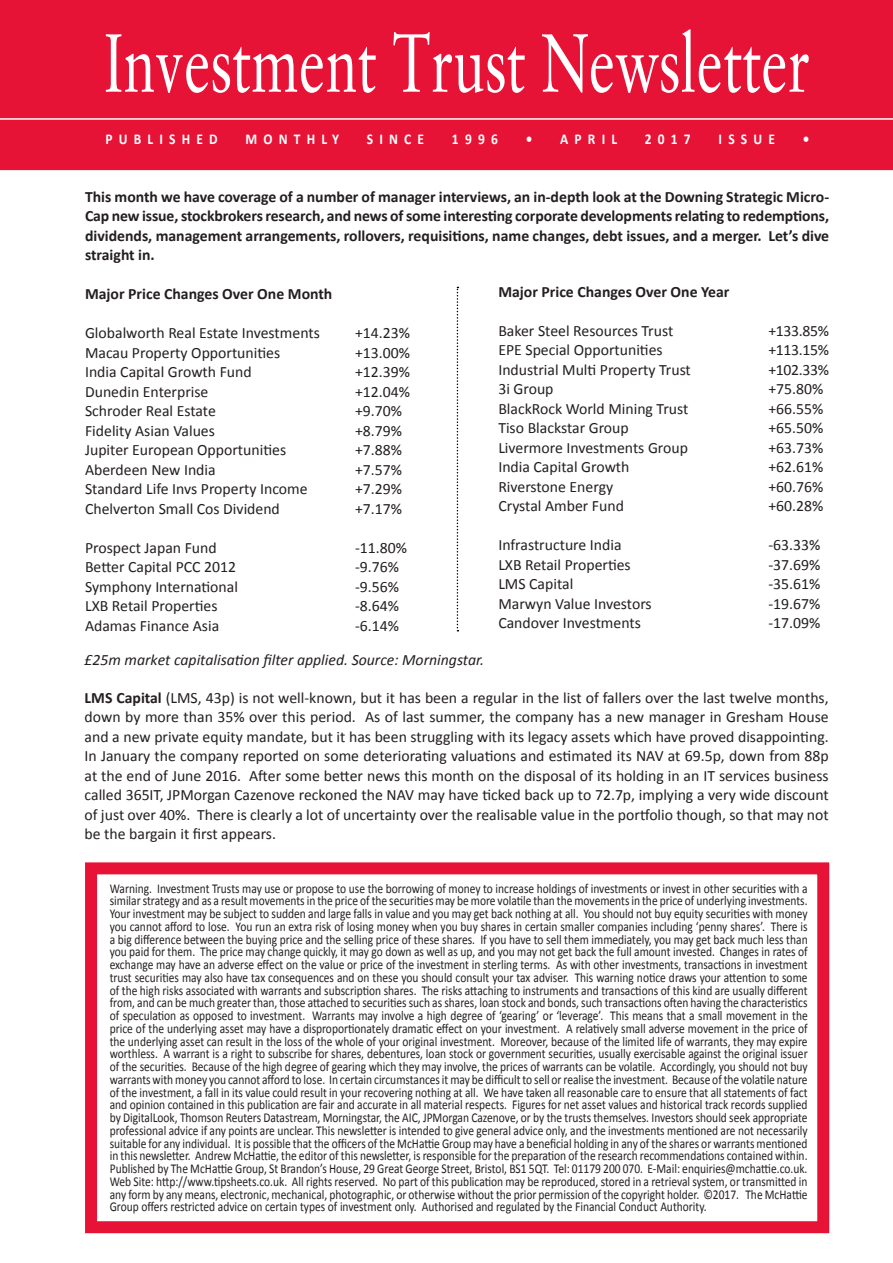
<style>
.page{position:relative;width:893px;height:1263px;background:#fff}
.page>*{position:absolute;margin:0;border:0;box-sizing:border-box;transform-origin:0 0}
.t1{font:82.5px "Classical Garamond BT";color:#fff;scale:.7 1}
.t2{font:15.75px/19.5px "Calibri";color:#241f1f;text-align:justify}
.t3{font:700 15.75px/19.5px "Calibri";color:#241f1f;text-align:justify}
.t4{font:italic 15.75px "Calibri";color:#241f1f}
.t5{font:700 15px "Calibri";letter-spacing:.455em;color:#fff;scale:.9 1}
.t6{font:13.5px/12.8px "Calibri";color:#241f1f;text-align:justify;scale:.85 1}
.s1{font-weight:700}
</style>
<div class="page">
<div style="left:0;top:0;width:893px;height:170px;background:#e71337"></div>
<div style="left:0;top:119px;width:893px;height:12px;background:#e71337"></div>
<hr style="left:0;top:118px;width:893px;height:2px;background:#fff">
<div style="left:85px;top:862px;width:744px;height:371px;border:12px solid #e71337"></div>
<svg style="left:457px;top:287px;width:1px;height:344px"></svg>
<h1 class="t1" style="left:104px;top:12px;width:1011px">Investment Trust Newsletter</h1>
<p class="t5" style="left:105px;top:130px;width:126px">PUBLISHED</p>
<p class="t5" style="left:245px;top:130px;width:106px">MONTHLY</p>
<p class="t5" style="left:367px;top:130px;width:65px">SINCE</p>
<p class="t5" style="left:452px;top:130px;width:52px">1996</p>
<p class="t5" style="left:526px;top:130px;width:103px">• APRIL</p>
<p class="t5" style="left:645px;top:130px;width:53px">2017</p>
<p class="t5" style="left:719px;top:130px;width:64px">ISSUE</p>
<p class="t5" style="left:803px;top:130px;width:9px">•</p>
<p class="t3" style="left:85px;top:187px;width:746px">This month we have coverage of a number of manager interviews, an in-depth look at the Downing Strategic Micro-Cap new issue, stockbrokers research, and news of some interesting corporate developments relating to redemptions, dividends, management arrangements, rollovers, requisitions, name changes, debt issues, and a merger. Let’s dive straight in.</p>
<p class="t3" style="left:85px;top:284px;width:249px">Major Price Changes Over One Month</p>
<p class="t2" style="left:85px;top:323px;width:236px">Globalworth Real Estate Investments</p>
<p class="t2" style="left:355px;top:323px;width:57px">+14.23%</p>
<p class="t2" style="left:85px;top:343px;width:197px">Macau Property Opportunities</p>
<p class="t2" style="left:355px;top:343px;width:57px">+13.00%</p>
<p class="t2" style="left:85px;top:362px;width:168px">India Capital Growth Fund</p>
<p class="t2" style="left:355px;top:362px;width:57px">+12.39%</p>
<p class="t2" style="left:85px;top:382px;width:125px">Dunedin Enterprise</p>
<p class="t2" style="left:355px;top:382px;width:57px">+12.04%</p>
<p class="t2" style="left:85px;top:401px;width:132px">Schroder Real Estate</p>
<p class="t2" style="left:355px;top:401px;width:49px">+9.70%</p>
<p class="t2" style="left:85px;top:421px;width:131px">Fidelity Asian Values</p>
<p class="t2" style="left:355px;top:421px;width:49px">+8.79%</p>
<p class="t2" style="left:85px;top:440px;width:203px">Jupiter European Opportunities</p>
<p class="t2" style="left:355px;top:440px;width:49px">+7.88%</p>
<p class="t2" style="left:85px;top:460px;width:132px">Aberdeen New India</p>
<p class="t2" style="left:355px;top:460px;width:49px">+7.57%</p>
<p class="t2" style="left:85px;top:479px;width:224px">Standard Life Invs Property Income</p>
<p class="t2" style="left:355px;top:479px;width:49px">+7.29%</p>
<p class="t2" style="left:85px;top:499px;width:196px">Chelverton Small Cos Dividend</p>
<p class="t2" style="left:355px;top:499px;width:49px">+7.17%</p>
<p class="t2" style="left:85px;top:538px;width:133px">Prospect Japan Fund</p>
<p class="t2" style="left:355px;top:538px;width:53px">-11.80%</p>
<p class="t2" style="left:85px;top:557px;width:153px">Better Capital PCC 2012</p>
<p class="t2" style="left:355px;top:557px;width:46px">-9.76%</p>
<p class="t2" style="left:85px;top:577px;width:154px">Symphony International</p>
<p class="t2" style="left:355px;top:577px;width:46px">-9.56%</p>
<p class="t2" style="left:85px;top:596px;width:134px">LXB Retail Properties</p>
<p class="t2" style="left:355px;top:596px;width:46px">-8.64%</p>
<p class="t2" style="left:85px;top:616px;width:136px">Adamas Finance Asia</p>
<p class="t2" style="left:355px;top:616px;width:46px">-6.14%</p>
<p class="t3" style="left:498px;top:282px;width:233px">Major Price Changes Over One Year</p>
<p class="t2" style="left:498px;top:321px;width:176px">Baker Steel Resources Trust</p>
<p class="t2" style="left:768px;top:321px;width:62px">+133.85%</p>
<p class="t2" style="left:498px;top:340px;width:166px">EPE Special Opportunities</p>
<p class="t2" style="left:768px;top:340px;width:62px">+113.15%</p>
<p class="t2" style="left:498px;top:360px;width:194px">Industrial Multi Property Trust</p>
<p class="t2" style="left:768px;top:360px;width:62px">+102.33%</p>
<p class="t2" style="left:498px;top:379px;width:57px">3i Group</p>
<p class="t2" style="left:768px;top:379px;width:57px">+75.80%</p>
<p class="t2" style="left:498px;top:399px;width:192px">BlackRock World Mining Trust</p>
<p class="t2" style="left:768px;top:399px;width:57px">+66.55%</p>
<p class="t2" style="left:498px;top:418px;width:132px">Tiso Blackstar Group</p>
<p class="t2" style="left:768px;top:418px;width:57px">+65.50%</p>
<p class="t2" style="left:498px;top:438px;width:191px">Livermore Investments Group</p>
<p class="t2" style="left:768px;top:438px;width:57px">+63.73%</p>
<p class="t2" style="left:498px;top:457px;width:133px">India Capital Growth</p>
<p class="t2" style="left:768px;top:457px;width:57px">+62.61%</p>
<p class="t2" style="left:498px;top:477px;width:116px">Riverstone Energy</p>
<p class="t2" style="left:768px;top:477px;width:57px">+60.76%</p>
<p class="t2" style="left:498px;top:496px;width:127px">Crystal Amber Fund</p>
<p class="t2" style="left:768px;top:496px;width:57px">+60.28%</p>
<p class="t2" style="left:498px;top:535px;width:125px">Infrastructure India</p>
<p class="t2" style="left:768px;top:535px;width:53px">-63.33%</p>
<p class="t2" style="left:498px;top:555px;width:134px">LXB Retail Properties</p>
<p class="t2" style="left:768px;top:555px;width:53px">-37.69%</p>
<p class="t2" style="left:498px;top:574px;width:76px">LMS Capital</p>
<p class="t2" style="left:768px;top:574px;width:53px">-35.61%</p>
<p class="t2" style="left:498px;top:594px;width:155px">Marwyn Value Investors</p>
<p class="t2" style="left:768px;top:594px;width:53px">-19.67%</p>
<p class="t2" style="left:498px;top:613px;width:144px">Candover Investments</p>
<p class="t2" style="left:768px;top:613px;width:53px">-17.09%</p>
<p class="t4" style="left:85px;top:649px;width:401px">£25m market capitalisation filter applied. Source: Morningstar.</p>
<p class="t2" style="left:85px;top:688px;width:746px"><span class="s1">LMS Capital</span> (LMS, 43p) is not well-known, but it has been a regular in the list of fallers over the last twelve months, down by more than 35% over this period. As of last summer, the company has a new manager in Gresham House and a new private equity mandate, but it has been struggling with its legacy assets which have proved disappointing.<br>In January the company reported on some deteriorating valuations and estimated its NAV at 69.5p, down from 88p at the end of June 2016. After some better news this month on the disposal of its holding in an IT services business called 365IT, JPMorgan Cazenove reckoned the NAV may have ticked back up to 72.7p, implying a very wide discount of just over 40%. There is clearly a lot of uncertainty over the realisable value in the portfolio though, so that may not be the bargain it first appears.</p>
<p class="t6" style="left:110px;top:882px;width:823px">Warning. Investment Trusts may use or propose to use the borrowing of money to increase holdings of investments or invest in other securities with a similar strategy and as a result movements in the price of the securities may be more volatile than the movements in the price of underlying investments.<br>Your investment may be subject to sudden and large falls in value and you may get back nothing at all. You should not buy equity securities with money you cannot afford to lose. You run an extra risk of losing money when you buy shares in certain smaller companies including ‘penny shares’. There is a big difference between the buying price and the selling price of these shares. If you have to sell them immediately, you may get back much less than you paid for them. The price may change quickly, it may go down as well as up, and you may not get back the full amount invested. Changes in rates of exchange may have an adverse effect on the value or price of the investment in sterling terms. As with other investments, transactions in investment trust securities may also have tax consequences and on these you should consult your tax adviser. This warning notice draws your attention to some of the high risks associated with warrants and subscription shares. The risks attaching to instruments and transactions of this kind are usually different from, and can be much greater than, those attached to securities such as shares, loan stock and bonds, such transactions often having the characteristics of speculation as opposed to investment. Warrants may involve a high degree of ‘gearing’ or ‘leverage’. This means that a small movement in the price of the underlying asset may have a disproportionately dramatic effect on your investment. A relatively small adverse movement in the price of the underlying asset can result in the loss of the whole of your original investment. Moreover, because of the limited life of warrants, they may expire worthless. A warrant is a right to subscribe for shares, debentures, loan stock or government securities, usually exercisable against the original issuer of the securities. Because of the high degree of gearing which they may involve, the prices of warrants can be volatile. Accordingly, you should not buy warrants with money you cannot afford to lose. In certain circumstances it may be difficult to sell or realise the investment. Because of the volatile nature of the investment, a fall in its value could result in your recovering nothing at all. We have taken all reasonable care to ensure that all statements of fact and opinion contained in this publication are fair and accurate in all material respects. Figures for net asset values and historical track records supplied by DigitalLook, Thomson Reuters Datastream, Morningstar, the AIC, JPMorgan Cazenove, or by the trusts themselves. Investors should seek appropriate professional advice if any points are unclear. This newsletter is intended to give general advice only, and the investments mentioned are not necessarily suitable for any individual. It is possible that the officers of the McHattie Group may have a beneficial holding in any of the shares or warrants mentioned in this newsletter. Andrew McHattie, the editor of this newsletter, is responsible for the preparation of the research recommendations contained within.<br>Published by The McHattie Group, St Brandon’s House, 29 Great George Street, Bristol, BS1 5QT. Tel: 01179 200 070. E-Mail: enquiries@mchattie.co.uk.<br>Web Site: http://www.tipsheets.co.uk. All rights reserved. No part of this publication may be reproduced, stored in a retrieval system, or transmitted in any form by any means, electronic, mechanical, photographic, or otherwise without the prior permission of the copyright holder. ©2017. The McHattie Group offers restricted advice on certain types of investment only. Authorised and regulated by the Financial Conduct Authority.</p>
</div>
